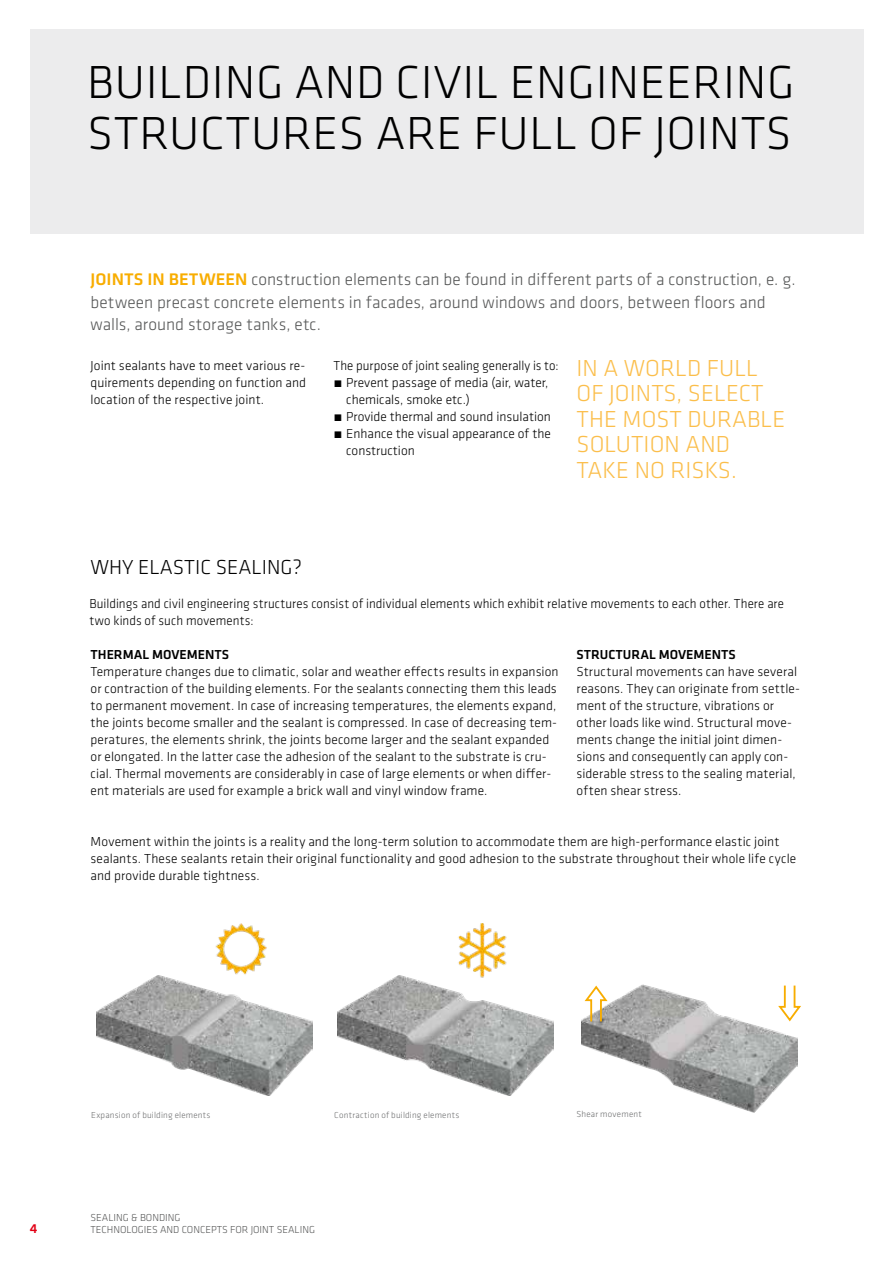
<style>
.page{position:relative;width:893px;height:1263px;background:#fff}
.page>*{position:absolute;margin:0;border:0;box-sizing:border-box;transform-origin:0 0}
.t1{font:300 48px/51px "Klavika";letter-spacing:.015em;color:#000}
.t2{font:300 24px/25.5px "Klavika";letter-spacing:.005em;color:#fbbe4b}
.t3{font:300 21px "Klavika";color:#000}
.t4{font:300 17.4px/22.6px "Klavika";color:#565757}
.t5{font:300 13.5px/17px "Klavika";letter-spacing:.005em;color:#000}
.t6{font:300 13.5px/17px "Klavika";letter-spacing:.005em;color:#000;scale:.96 1}
.t7{font:500 13.5px "Klavika";color:#000}
.t8{font:500 13.5px "Klavika";color:#e20015}
.t9{font:300 10.5px/12.6px "Klavika";color:#565757}
.t10{font:300 9px "Klavika";letter-spacing:.02em;color:#6e6f70}
.s1{font-weight:500;color:#f8ad00}
</style>
<div class="page">
<img style="left:338px;top:924px;width:216px;height:171px">
<img style="left:96px;top:924px;width:216px;height:171px">
<img style="left:582px;top:984px;width:215px;height:129px">
<div style="left:30px;top:30px;width:833px;height:204px;background:#ececed"></div>
<svg style="left:583px;top:984px;width:26px;height:39px"></svg>
<svg style="left:776px;top:984px;width:25px;height:39px"></svg>
<h1 class="t1" style="left:87px;top:56px;width:709px">BUILDING AND CIVIL ENGINEERING<br>STRUCTURES ARE FULL OF JOINTS</h1>
<p class="t4" style="left:91px;top:268px;width:706px"><span class="s1">JOINTS IN BETWEEN</span> construction elements can be found in different parts of a construction, e. g. between precast concrete elements in facades, around windows and doors, between floors and walls, around storage tanks, etc.</p>
<p class="t5" style="left:91px;top:357px;width:217px;text-align:justify">Joint sealants have to meet various re&shy;quirements depending on function and location of the respective joint.</p>
<p class="t6" style="left:333px;top:357px;width:236px">The purpose of joint sealing generally is to:</p>
<p class="t5" style="left:333px;top:374px;width:216px">́ Prevent passage of media (air, water,</p>
<p class="t5" style="left:346px;top:391px;width:125px">chemicals, smoke etc.)</p>
<p class="t5" style="left:333px;top:408px;width:219px">́ Provide thermal and sound insulation</p>
<p class="t5" style="left:333px;top:425px;width:219px">́ Enhance the visual appearance of the</p>
<p class="t5" style="left:346px;top:442px;width:70px">construction</p>
<h2 class="t2" style="left:576px;top:355px;width:210px">IN A WORLD FULL<br>OF JOINTS, SELECT<br>THE MOST DURABLE<br>SOLUTION AND<br>TAKE NO RISKS.</h2>
<h3 class="t3" style="left:91px;top:554px;width:213px">WHY ELASTIC SEALING?</h3>
<p class="t6" style="left:89px;top:595px;width:725px">Buildings and civil engineering structures consist of individual elements which exhibit relative movements to each other. There are two kinds of such movements:</p>
<p class="t7" style="left:91px;top:645px;width:140px">THERMAL MOVEMENTS</p>
<p class="t7" style="left:577px;top:645px;width:161px">STRUCTURAL MOVEMENTS</p>
<p class="t5" style="left:91px;top:663px;width:469px">Temperature changes due to climatic, solar and weather effects results in expansion or contraction of the building elements. For the sealants connecting them this leads to permanent movement. In case of increasing temperatures, the elements expand, the joints become smaller and the sealant is compressed. In case of decreasing tem&shy;peratures, the elements shrink, the joints become larger and the sealant expanded or elongated. In the latter case the adhesion of the sealant to the substrate is cru&shy;cial. Thermal movements are considerably in case of large elements or when differ&shy;ent materials are used for example a brick wall and vinyl window frame.</p>
<p class="t5" style="left:91px;top:833px;width:707px">Movement within the joints is a reality and the long-term solution to accommodate them are high-performance elastic joint sealants. These sealants retain their original functionality and good adhesion to the substrate throughout their whole life cycle and provide durable tightness.</p>
<p class="t5" style="left:577px;top:663px;width:225px">Structural movements can have several reasons. They can originate from settle&shy;ment of the structure, vibrations or other loads like wind. Structural move&shy;ments change the initial joint dimen&shy;sions and consequently can apply con&shy;siderable stress to the sealing material, often shear stress.</p>
<p class="t10" style="left:91px;top:1109px;width:121px">Expansion of building elements</p>
<p class="t10" style="left:334px;top:1109px;width:127px">Contraction of building elements</p>
<p class="t10" style="left:576px;top:1109px;width:67px">Shear movement</p>
<p class="t8" style="left:30px;top:1219px;width:9px">4</p>
<p class="t9" style="left:91px;top:1211px;width:226px">SEALING &amp; BONDING<br>TECHNOLOGIES AND CONCEPTS FOR JOINT SEALING</p>
</div>
